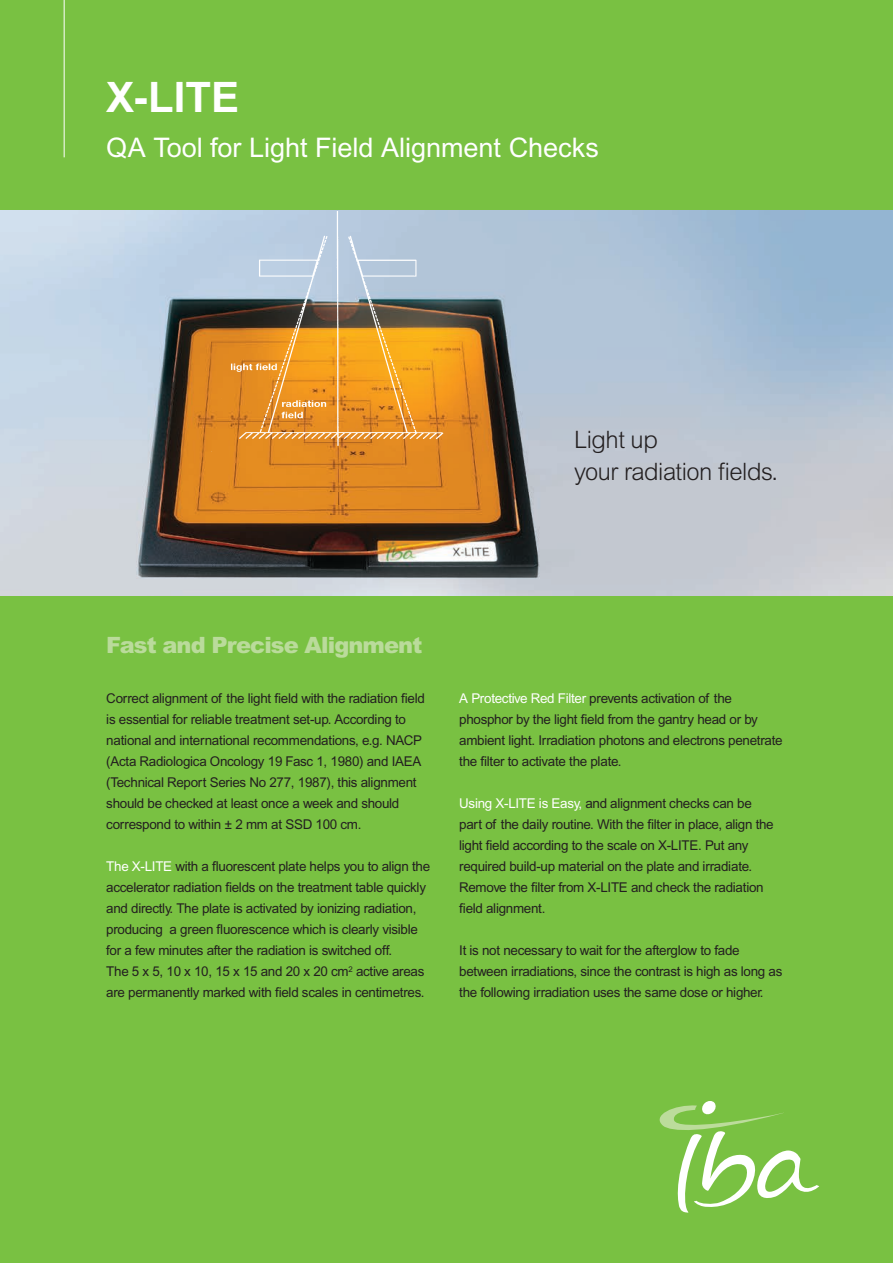
<style>
.page{position:relative;width:893px;height:1263px;background:#79c142}
.page>*{position:absolute;margin:0;border:0;box-sizing:border-box;transform-origin:0 0}
.t1{font:700 42px "Arial";color:#fff}
.t2{font:27px "Arial";color:#fff}
.t3{font:300 24px/31.5px "Arial";letter-spacing:-.02em;color:#231f20}
.t4{font:900 22.5px "Arial";letter-spacing:-.04em;color:#badb9b}
.t5{font:13.5px/21px "Arial";letter-spacing:-.02em;color:#231f20}
.s1{color:#fff}
</style>
<div class="page">
<svg style="left:659px;top:1101px;width:160px;height:112px"></svg>
<img style="left:0;top:211px;width:893px;height:384px">
<hr style="left:64px;top:0;width:1px;height:157px;background:#fff">
<img style="left:208px;top:212px;width:257px;height:251px">
<h1 class="t1" style="left:106px;top:72px;width:135px">X-LITE</h1>
<h2 class="t2" style="left:106px;top:132px;width:494px">QA Tool for Light Field Alignment Checks</h2>
<h3 class="t3" style="left:574px;top:424px;width:206px">Light up<br>your radiation fields.</h3>
<h3 class="t4" style="left:106px;top:631px;width:318px">Fast and Precise Alignment</h3>
<p class="t5" style="left:106px;top:688px;width:320px">Correct alignment of the light field with the radiation field is essential for reliable treatment set-up. According to national and international recommendations, e.g. NACP (Acta Radiologica Oncology 19 Fasc 1, 1980) and IAEA (Technical Report Series No 277, 1987), this alignment should be checked at least once a week and should correspond to within ± 2 mm at SSD 100 cm.</p>
<p class="t5" style="left:106px;top:856px;width:325px"><span class="s1">The X-LITE</span> with a fluorescent plate helps you to align the accelerator radiation fields on the treatment table quickly and directly. The plate is activated by ionizing radiation, producing a green fluorescence which is clearly visible for a few minutes after the radiation is switched off.<br>The 5 x 5, 10 x 10, 15 x 15 and 20 x 20 cm<sup>2</sup> active areas are permanently marked with field scales in centimetres.</p>
<p class="t5" style="left:459px;top:688px;width:325px"><span class="s1">A Protective Red Filter</span> prevents activation of the phosphor by the light field from the gantry head or by ambient light. Irradiation photons and electrons penetrate the filter to activate the plate.</p>
<p class="t5" style="left:459px;top:793px;width:316px"><span class="s1">Using X-LITE is Easy,</span> and alignment checks can be part of the daily routine. With the filter in place, align the light field according to the scale on X-LITE. Put any required build-up material on the plate and irradiate.<br>Remove the filter from X-LITE and check the radiation field alignment.</p>
<p class="t5" style="left:459px;top:940px;width:325px">It is not necessary to wait for the afterglow to fade between irradiations, since the contrast is high as long as the following irradiation uses the same dose or higher.</p>
</div>
